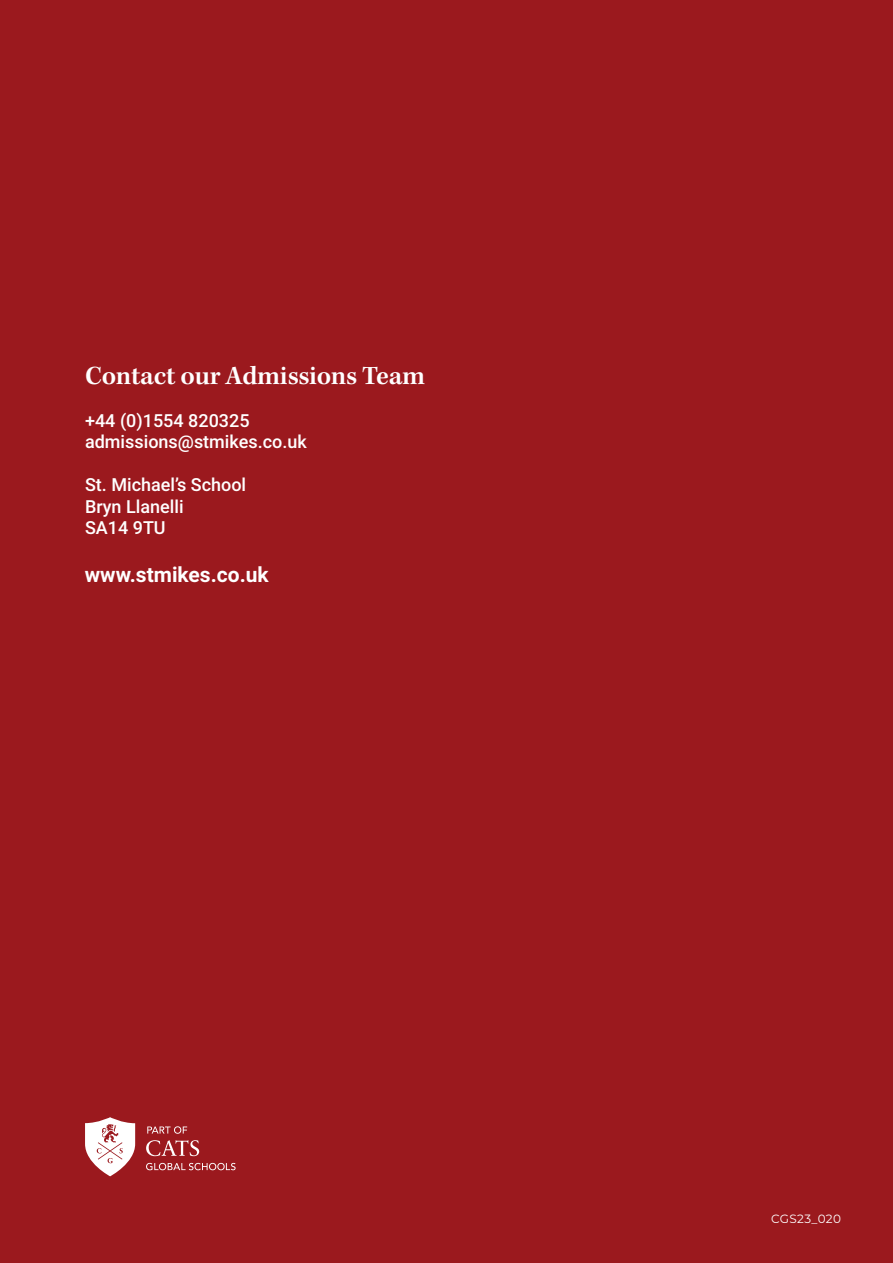
<style>
.page{position:relative;width:893px;height:1263px;background:#9b191e}
.page>*{position:absolute;margin:0;border:0;box-sizing:border-box;transform-origin:0 0}
.t1{font:600 27px "Kepler Std";letter-spacing:-.01em;color:#fff}
.t2{font:700 21px "Roboto";color:#fff}
.Contents_Heading{font:500 18px/21px "Roboto";color:#fff}
.t3{font:12px "Montserrat";letter-spacing:.03em;color:#fff}
</style>
<div class="page">
<svg style="left:146px;top:1140px;width:53px;height:16px"></svg>
<svg style="left:146px;top:1163px;width:90px;height:7px"></svg>
<svg style="left:85px;top:1117px;width:50px;height:59px"></svg>
<svg style="left:147px;top:1126px;width:40px;height:8px"></svg>
<p class="t1" style="left:85px;top:360px;width:341px">Contact our Admissions Team</p>
<p class="Contents_Heading" style="left:85px;top:410px;width:223px">+44 (0)1554 820325 admissions@stmikes.co.uk</p>
<p class="Contents_Heading" style="left:85px;top:473px;width:163px">St. Michael’s School</p>
<p class="Contents_Heading" style="left:85px;top:495px;width:100px">Bryn Llanelli</p>
<p class="Contents_Heading" style="left:85px;top:517px;width:82px">SA14 9TU</p>
<p class="t2" style="left:85px;top:560px;width:185px">www.stmikes.co.uk</p>
<p class="t3" style="left:771px;top:1210px;width:71px">CGS23_020</p>
</div>
